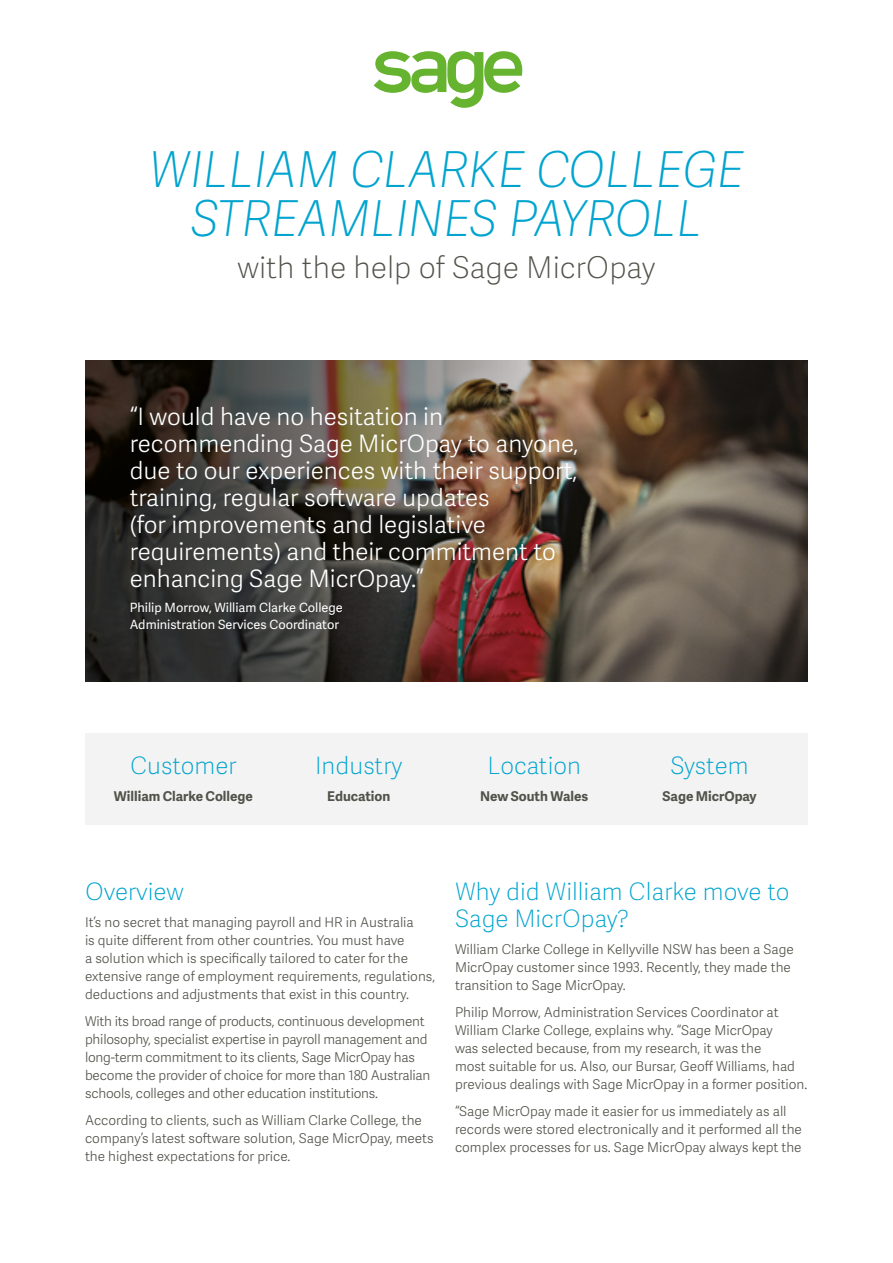
<style>
.page{position:relative;width:893px;height:1263px;background:#fff}
.page>*{position:absolute;margin:0;border:0;box-sizing:border-box;transform-origin:0 0}
.t1{font:italic 49.5px/49.5px "Adelle Sans SAGE Th";color:#00a4cf;text-align:center}
.t2{font:30px "Adelle Sans SAGE Th";color:#51534a}
.t3{font:24px/27px "Adelle Sans SAGE Lt";color:#fff}
.t4{font:24px/27px "Adelle Sans SAGE Th";color:#00a4cf}
.t5{font:13.5px/18px "Adelle Sans SAGE Lt";color:#51534a}
.t6{font:700 13.5px "Adelle Sans SAGE";color:#51534a}
.t7{font:12.75px/16.5px "Adelle Sans SAGE";color:#fff}
</style>
<div class="page">
<img style="left:85px;top:361px;width:723px;height:320px">
<div style="left:85px;top:733px;width:723px;height:92px;background:#f4f3f3"></div>
<svg style="left:374px;top:51px;width:149px;height:57px"></svg>
<h1 class="t1" style="left:149px;top:143px;width:596px">WILLIAM CLARKE COLLEGE<br>STREAMLINES PAYROLL</h1>
<h2 class="t2" style="left:237px;top:246px;width:419px">with the help of Sage MicrOpay</h2>
<p class="t3" style="left:130px;top:402px;width:450px">“I would have no hesitation in recommending Sage MicrOpay to anyone, due to our experiences with their support, training, regular software updates<br>(for improvements and legislative requirements) and their commitment to enhancing Sage MicrOpay.”</p>
<p class="t7" style="left:130px;top:599px;width:215px">Philip Morrow, William Clarke College<br>Administration Services Coordinator</p>
<h3 class="t4" style="left:130px;top:751px;width:108px">Customer</h3>
<p class="t6" style="left:114px;top:786px;width:141px">William Clarke College</p>
<h3 class="t4" style="left:315px;top:751px;width:89px">Industry</h3>
<p class="t6" style="left:327px;top:786px;width:65px">Education</p>
<h3 class="t4" style="left:487px;top:751px;width:95px">Location</h3>
<p class="t6" style="left:480px;top:786px;width:110px">New South Wales</p>
<h3 class="t4" style="left:671px;top:751px;width:79px">System</h3>
<p class="t6" style="left:662px;top:786px;width:96px">Sage MicrOpay</p>
<h3 class="t4" style="left:85px;top:877px;width:100px">Overview</h3>
<p class="t5" style="left:85px;top:913px;width:352px">It’s no secret that managing payroll and HR in Australia<br>is quite different from other countries. You must have<br>a solution which is specifically tailored to cater for the extensive range of employment requirements, regulations, deductions and adjustments that exist in this country.</p>
<p class="t5" style="left:85px;top:1012px;width:347px">With its broad range of products, continuous development philosophy, specialist expertise in payroll management and long-term commitment to its clients, Sage MicrOpay has become the provider of choice for more than 180 Australian schools, colleges and other education institutions.</p>
<p class="t5" style="left:85px;top:1111px;width:350px">According to clients, such as William Clarke College, the company’s latest software solution, Sage MicrOpay, meets the highest expectations for price.</p>
<h3 class="t4" style="left:455px;top:877px;width:336px">Why did William Clarke move to<br>Sage MicrOpay?</h3>
<p class="t5" style="left:455px;top:940px;width:340px">William Clarke College in Kellyville NSW has been a Sage<br>MicrOpay customer since 1993. Recently, they made the transition to Sage MicrOpay.</p>
<p class="t5" style="left:455px;top:1003px;width:354px">Philip Morrow, Administration Services Coordinator at William Clarke College, explains why. “Sage MicrOpay<br>was selected because, from my research, it was the<br>most suitable for us. Also, our Bursar, Geoff Williams, had previous dealings with Sage MicrOpay in a former position.</p>
<p class="t5" style="left:455px;top:1102px;width:348px">“Sage MicrOpay made it easier for us immediately as all records were stored electronically and it performed all the complex processes for us. Sage MicrOpay always kept the</p>
</div>
